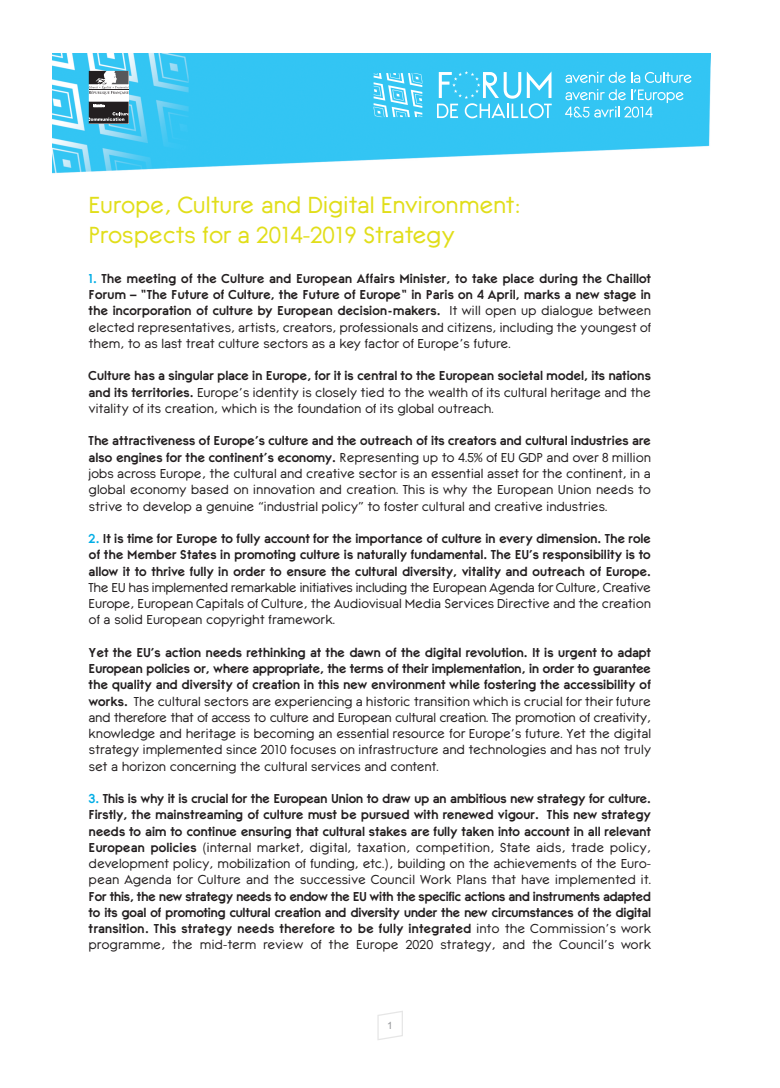
<style>
.page{position:relative;width:780px;height:1088px;background:#fff}
.page>*{position:absolute;margin:0;border:0;box-sizing:border-box;transform-origin:0 0}
.t1{font:22.5px/30px "Berline";letter-spacing:-.005em;color:#e1de1a}
.t2{font:12.5px/16.2px "Berline";letter-spacing:-.015em;color:#231f20;text-align:justify}
.t3{font:700 12.5px/16.2px "Berline";letter-spacing:-.015em;color:#231f20;text-align:justify}
.t4{font:10px "Arial";color:#939598}
.s1{color:#00ade5}
.s2{font-weight:400}
.s3{font-weight:700}
.s4{font-family:"Lucida Grande"}
</style>
<div class="page">
<svg style="left:377px;top:1011px;width:26px;height:29px"></svg>
<div style="left:53px;top:52px;width:674px;height:122px;background:linear-gradient(to bottom,#fff,#fff)"></div>
<img style="left:53px;top:54px;width:657px;height:120px">
<svg style="left:373px;top:73px;width:49px;height:44px"></svg>
<svg style="left:565px;top:72px;width:126px;height:11px"></svg>
<svg style="left:565px;top:89px;width:118px;height:29px"></svg>
<svg style="left:437px;top:71px;width:114px;height:47px"></svg>
<svg style="left:89px;top:71px;width:39px;height:52px"></svg>
<hr style="left:89px;top:90px;width:39px;height:1px;background:#231f20">
<h1 class="t1" style="left:89px;top:189px;width:433px">Europe, Culture and Digital Environment:<br>Prospects for a 2014-2019 Strategy</h1>
<p class="t3" style="left:89px;top:270px;width:564px"><span class="s1">1.</span> The meeting of the Culture and European Affairs Minister, to take place during the Chaillot Forum – "The Future of Culture, the Future of Europe" in Paris on 4 April, marks a new stage in the incorporation of culture by European decision-makers. <span class="s2">It will open up dialogue between elected representatives, artists, creators, professionals and citizens, including the youngest of them, to as last treat culture sectors as a key factor of Europe’s future.</span></p>
<p class="t2" style="left:89px;top:368px;width:564px"><span class="s3">Culture has a singular place in Europe, for it is central to the European societal model, its nations and its territories.</span> Europe’s identity is closely tied to the wealth of its cultural heritage and the vitality of its creation, which is the foundation of its global outreach.</p>
<p class="t2" style="left:89px;top:433px;width:564px"><span class="s3">The attractiveness of Europe’s culture and the outreach of its creators and cultural industries are also engines for the continent's economy.</span> Representing up to 4.5<span class="s4">%</span> of EU GDP and over 8 million jobs across Europe, the cultural and creative sector is an essential asset for the continent, in a global economy based on innovation and creation. This is why the European Union needs to strive to develop a genuine “industrial policy” to foster cultural and creative industries.</p>
<p class="t3" style="left:89px;top:530px;width:564px"><span class="s1">2.</span> It is time for Europe to fully account for the importance of culture in every dimension. The role of the Member States in promoting culture is naturally fundamental. The EU’s responsibility is to allow it to thrive fully in order to ensure the cultural diversity, vitality and outreach of Europe.</p>
<p class="t2" style="left:89px;top:579px;width:564px">The EU has implemented remarkable initiatives including the European Agenda for Culture, Creative Europe, European Capitals of Culture, the Audiovisual Media Services Directive and the creation of a solid European copyright framework.</p>
<p class="t2" style="left:89px;top:644px;width:564px"><span class="s3">Yet the EU’s action needs rethinking at the dawn of the digital revolution. It is urgent to adapt European policies or, where appropriate, the terms of their implementation, in order to guarantee the quality and diversity of creation in this new environment while fostering the accessibility of works.</span> The cultural sectors are experiencing a historic transition which is crucial for their future and therefore that of access to culture and European cultural creation. The promotion of creativity, knowledge and heritage is becoming an essential resource for Europe’s future. Yet the digital strategy implemented since 2010 focuses on infrastructure and technologies and has not truly set a horizon concerning the cultural services and content.</p>
<p class="t3" style="left:89px;top:790px;width:564px"><span class="s1">3.</span> This is why it is crucial for the European Union to draw up an ambitious new strategy for culture.<br>Firstly, the mainstreaming of culture must be pursued with renewed vigour. This new strategy needs to aim to continue ensuring that cultural stakes are fully taken into account in all relevant European policies <span class="s2">(internal market, digital, taxation, competition, State aids, trade policy, development policy, mobilization of funding, etc.), building on the achievements of the Euro&shy;pean Agenda for Culture and the successive Council Work Plans that have implemented it.</span></p>
<p class="t3" style="left:89px;top:888px;width:564px">For this, the new strategy needs to endow the EU with the specific actions and instruments adapted to its goal of promoting cultural creation and diversity under the new circumstances of the digital transition. This strategy needs therefore to be fully integrated <span class="s2">into the Commission's work programme, the mid-term review of the Europe 2020 strategy, and the Council’s work</span></p>
<p class="t4" style="left:387px;top:1020px;width:7px">1</p>
</div>
